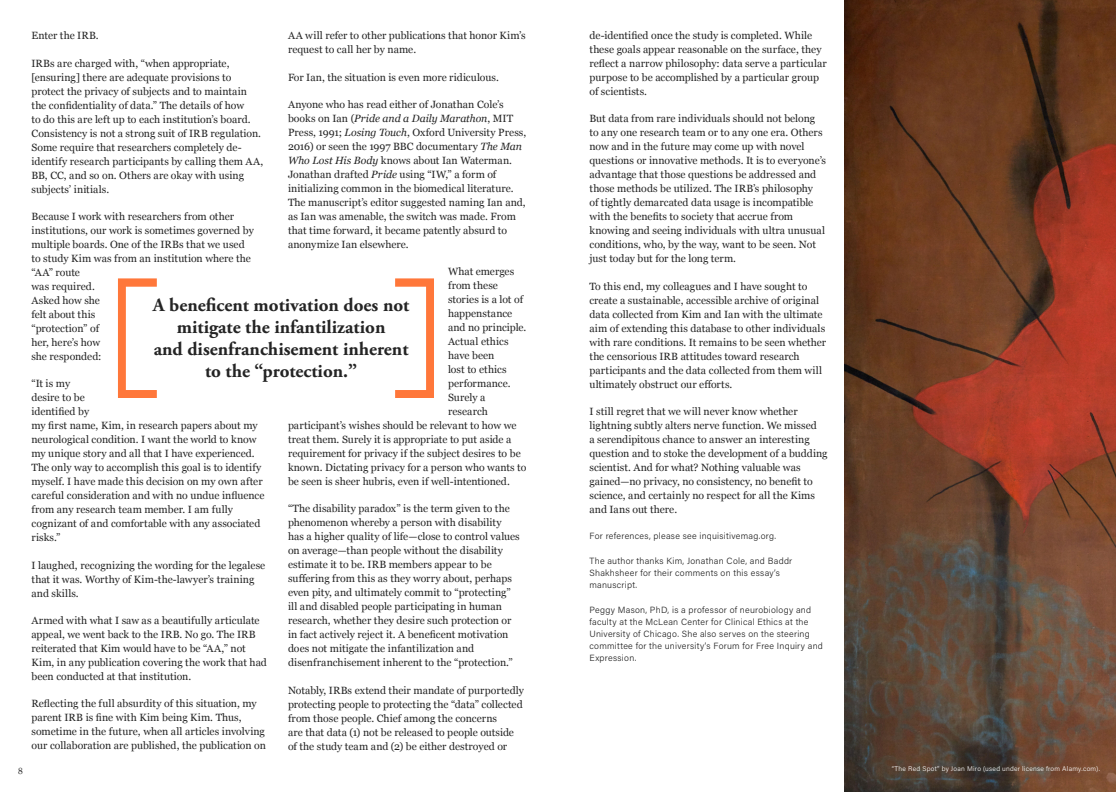
<style>
.page{position:relative;width:1116px;height:792px;background:#fff}
.page>*{position:absolute;margin:0;border:0;box-sizing:border-box;transform-origin:0 0}
.t1{font:700 19px/22px "Adobe Garamond Pro";color:#242424;text-align:center}
.t2{font:10.5px/14px "Georgia";color:#242424}
.t3{font:300 9px/12px "Acumin Pro";letter-spacing:.03em;color:#242424}
.t4{font:9px "Grad";color:#242424}
.t5{font:300 6.8px "Acumin Pro";letter-spacing:.04em;color:#fff}
.s1{font-style:italic}
</style>
<div class="page">
<img style="left:844px;top:0;width:272px;height:792px">
<svg style="left:118px;top:278px;width:39px;height:120px"></svg>
<svg style="left:395px;top:278px;width:39px;height:120px"></svg>
<p class="t4" style="left:18px;top:765px;width:6px">8</p>
<p class="t2" style="left:288px;top:28px;width:239px">AA will refer to other publications that honor Kim’s request to call her by name.</p>
<p class="t2" style="left:288px;top:70px;width:212px">For Ian, the situation is even more ridiculous.</p>
<p class="t2" style="left:288px;top:97px;width:240px">Anyone who has read either of Jonathan Cole’s books on Ian (<span class="s1">Pride and a Daily Marathon</span>, MIT Press, 1991; <span class="s1">Losing Touch</span>, Oxford University Press, 2016) or seen the 1997 BBC documentary <span class="s1">The Man Who Lost His Body</span> knows about Ian Waterman.<br>Jonathan drafted <span class="s1">Pride</span> using “IW,” a form of initializing common in the biomedical literature.<br>The manuscript’s editor suggested naming Ian and, as Ian was amenable, the switch was made. From that time forward, it became patently absurd to anonymize Ian elsewhere.</p>
<p class="t2" style="left:448px;top:264px;width:68px">What emerges</p>
<p class="t2" style="left:448px;top:278px;width:51px">from these</p>
<p class="t2" style="left:448px;top:292px;width:77px">stories is a lot of</p>
<p class="t2" style="left:448px;top:306px;width:66px">happenstance</p>
<p class="t2" style="left:448px;top:320px;width:80px">and no principle.</p>
<p class="t2" style="left:448px;top:334px;width:62px">Actual ethics</p>
<p class="t2" style="left:448px;top:348px;width:48px">have been</p>
<p class="t2" style="left:448px;top:362px;width:60px">lost to ethics</p>
<p class="t2" style="left:448px;top:376px;width:64px">performance.</p>
<p class="t2" style="left:448px;top:390px;width:39px">Surely a</p>
<p class="t2" style="left:448px;top:404px;width:41px">research</p>
<p class="t2" style="left:288px;top:418px;width:230px">participant’s wishes should be relevant to how we</p>
<p class="t2" style="left:288px;top:432px;width:225px">treat them. Surely it is appropriate to put aside a</p>
<p class="t2" style="left:288px;top:446px;width:234px">requirement for privacy if the subject desires to be</p>
<p class="t2" style="left:288px;top:460px;width:240px">known. Dictating privacy for a person who wants to</p>
<p class="t2" style="left:288px;top:474px;width:223px">be seen is sheer hubris, even if well-intentioned.</p>
<p class="t2" style="left:288px;top:501px;width:233px">“The disability paradox” is the term given to the phenomenon whereby a person with disability has a higher quality of life—close to control values on average—than people without the disability estimate it to be. IRB members appear to be suffering from this as they worry about, perhaps even pity, and ultimately commit to “protecting” ill and disabled people participating in human research, whether they desire such protection or in fact actively reject it. A beneficent motivation does not mitigate the infantilization and disenfranchisement inherent to the “protection.”</p>
<p class="t2" style="left:288px;top:683px;width:238px">Notably, IRBs extend their mandate of purportedly protecting people to protecting the “data” collected from those people. Chief among the concerns<br>are that data (1) not be released to people outside of the study team and (2) be either destroyed or</p>
<p class="t2" style="left:32px;top:28px;width:69px">Enter the IRB.</p>
<p class="t2" style="left:32px;top:56px;width:233px">IRBs are charged with, “when appropriate, [ensuring] there are adequate provisions to protect the privacy of subjects and to maintain the confidentiality of data.” The details of how<br>to do this are left up to each institution’s board.<br>Consistency is not a strong suit of IRB regulation.<br>Some require that researchers completely de&shy;identify research participants by calling them AA, BB, CC, and so on. Others are okay with using subjects’ initials.</p>
<p class="t2" style="left:32px;top:209px;width:224px">Because I work with researchers from other institutions, our work is sometimes governed by multiple boards. One of the IRBs that we used to study Kim was from an institution where the “AA” route<br>was required.<br>Asked how she<br>felt about this<br>“protection” of<br>her, here’s how<br>she responded:</p>
<p class="t2" style="left:32px;top:376px;width:235px">“It is my<br>desire to be<br>identified by<br>my first name, Kim, in research papers about my neurological condition. I want the world to know my unique story and all that I have experienced.<br>The only way to accomplish this goal is to identify myself. I have made this decision on my own after careful consideration and with no undue influence from any research team member. I am fully cognizant of and comfortable with any associated risks.”</p>
<p class="t2" style="left:32px;top:557px;width:235px">I laughed, recognizing the wording for the legalese that it was. Worthy of Kim-the-lawyer’s training and skills.</p>
<p class="t2" style="left:32px;top:613px;width:237px">Armed with what I saw as a beautifully articulate appeal, we went back to the IRB. No go. The IRB reiterated that Kim would have to be “AA,” not Kim, in any publication covering the work that had been conducted at that institution.</p>
<p class="t2" style="left:32px;top:696px;width:236px">Reflecting the full absurdity of this situation, my parent IRB is fine with Kim being Kim. Thus, sometime in the future, when all articles involving our collaboration are published, the publication on</p>
<h1 class="t1" style="left:153px;top:294px;width:258px">A beneficent motivation does not mitigate the infantilization<br>and disenfranchisement inherent to the “protection.”</h1>
<p class="t2" style="left:590px;top:28px;width:239px">de-identified once the study is completed. While these goals appear reasonable on the surface, they reflect a narrow philosophy: data serve a particular purpose to be accomplished by a particular group of scientists.</p>
<p class="t2" style="left:590px;top:111px;width:238px">But data from rare individuals should not belong to any one research team or to any one era. Others now and in the future may come up with novel questions or innovative methods. It is to everyone’s advantage that those questions be addressed and those methods be utilized. The IRB’s philosophy<br>of tightly demarcated data usage is incompatible with the benefits to society that accrue from knowing and seeing individuals with ultra unusual conditions, who, by the way, want to be seen. Not just today but for the long term.</p>
<p class="t2" style="left:590px;top:279px;width:238px">To this end, my colleagues and I have sought to create a sustainable, accessible archive of original data collected from Kim and Ian with the ultimate aim of extending this database to other individuals with rare conditions. It remains to be seen whether the censorious IRB attitudes toward research participants and the data collected from them will ultimately obstruct our efforts.</p>
<p class="t2" style="left:590px;top:404px;width:240px">I still regret that we will never know whether lightning subtly alters nerve function. We missed<br>a serendipitous chance to answer an interesting question and to stoke the development of a budding scientist. And for what? Nothing valuable was gained—no privacy, no consistency, no benefit to science, and certainly no respect for all the Kims and Ians out there.</p>
<p class="t3" style="left:590px;top:529px;width:188px">For references, please see inquisitivemag.org.</p>
<p class="t3" style="left:590px;top:554px;width:204px">The author thanks Kim, Jonathan Cole, and Baddr<br>Shakhsheer for their comments on this essay’s manuscript.</p>
<p class="t3" style="left:590px;top:604px;width:235px">Peggy Mason, PhD, is a professor of neurobiology and faculty at the McLean Center for Clinical Ethics at the University of Chicago. She also serves on the steering committee for the university’s Forum for Free Inquiry and Expression.</p>
<p class="t5" style="left:892px;top:764px;width:210px">“The Red Spot” by Joan Miro (used under license from Alamy.com).</p>
</div>
